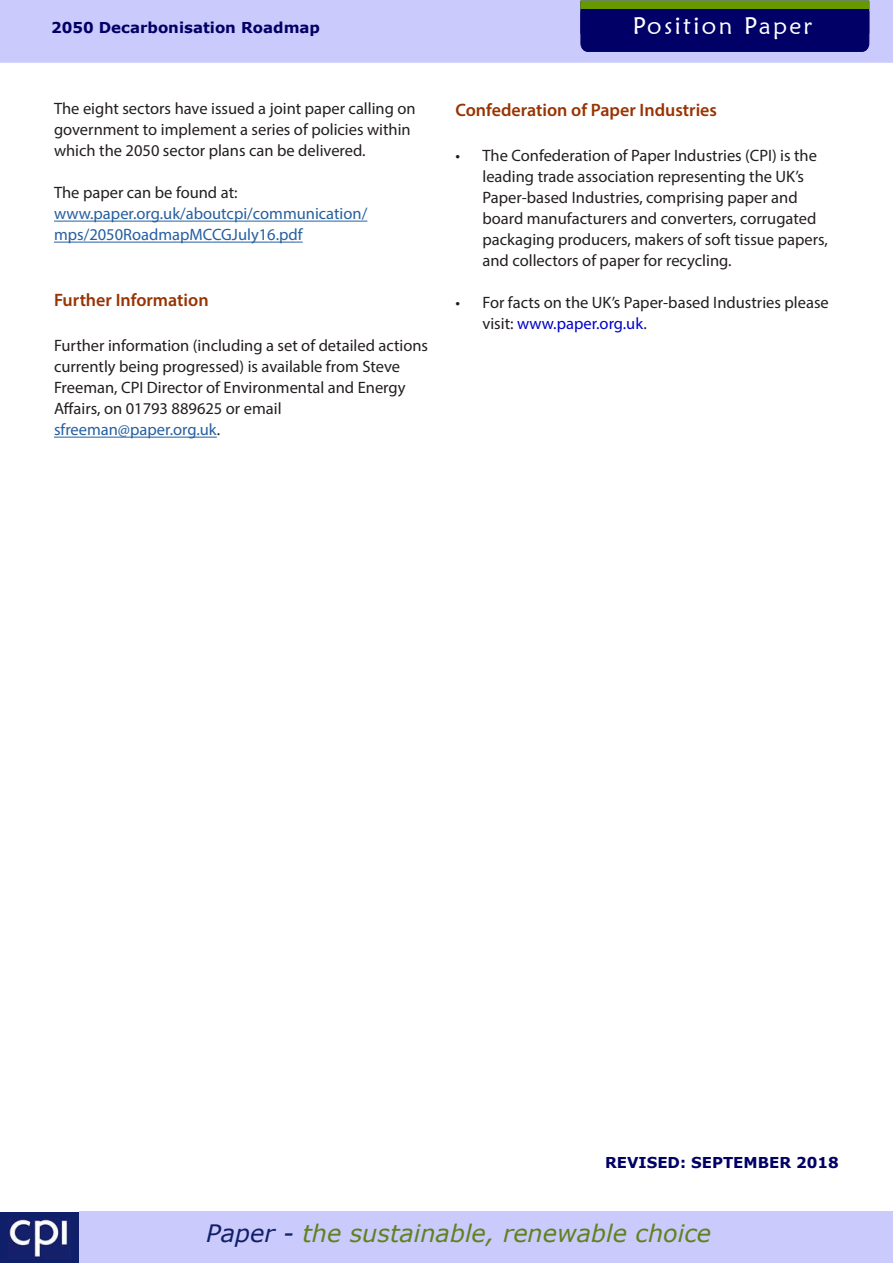
<style>
.page{position:relative;width:893px;height:1263px;background:#fff}
.page>*{position:absolute;margin:0;border:0;box-sizing:border-box;transform-origin:0 0}
.t1{font:italic 24px "Verdana";color:#5f821e}
.t2{font:24px "Maiandra GD";letter-spacing:.1em;color:#fff}
.t3{font:600 18px "Myriad Pro";color:#993303}
.t4{font:16.5px/21px "Myriad Pro";color:#241f1f}
.t5{font:16.5px/21px "Myriad Pro";color:#255fa0}
.t6{font:700 15px "Verdana";color:#006}
.s1{color:#255fa0}
.s2{color:#00c}
.s3{color:#101f6a}
</style>
<div class="page">
<div style="left:0;top:0;width:893px;height:63px;background:#cbcafc"></div>
<div style="left:0;top:1211px;width:81px;height:52px;background:#101f6a"></div>
<img style="left:9px;top:1219px;width:60px;height:40px">
<div style="left:80px;top:1211px;width:813px;height:52px;background:#cbcafc"></div>
<hr style="left:54px;top:221px;width:313px;height:1px;background:#255fa0">
<hr style="left:54px;top:242px;width:249px;height:1px;background:#255fa0">
<hr style="left:54px;top:437px;width:163px;height:1px;background:#255fa0">
<div style="left:580px;top:0;width:290px;height:53px;background:#006"></div>
<div style="left:581px;top:1px;width:288px;height:7px;background:#690"></div>
<div style="left:580px;top:1px;width:289px;height:8px;border:1px solid #690"></div>
<p class="t6" style="left:51px;top:17px;width:271px">2050 Decarbonisation Roadmap</p>
<p class="t4" style="left:54px;top:98px;width:363px">The eight sectors have issued a joint paper calling on government to implement a series of policies within which the 2050 sector plans can be delivered.</p>
<p class="t4" style="left:54px;top:182px;width:185px">The paper can be found at:</p>
<p class="t5" style="left:54px;top:203px;width:315px">www.paper.org.uk/aboutcpi/communication/ mps/2050RoadmapMCCGJuly16.pdf</p>
<p class="t3" style="left:54px;top:289px;width:156px">Further Information</p>
<p class="t4" style="left:54px;top:335px;width:376px">Further information (including a set of detailed actions currently being progressed) is available from Steve Freeman, CPI Director of Environmental and Energy Affairs, on 01793 889625 or email <span class="s1">sfreeman@paper.org.uk</span>.</p>
<h1 class="t2" style="left:633px;top:11px;width:181px">Position Paper</h1>
<p class="t3" style="left:455px;top:98px;width:263px">Confederation of Paper Industries</p>
<p class="t4" style="left:482px;top:144px;width:347px;text-indent:-27px">• The Confederation of Paper Industries (CPI) is the leading trade association representing the UK’s Paper-based Industries, comprising paper and board manufacturers and converters, corrugated packaging producers, makers of soft tissue papers, and collectors of paper for recycling.</p>
<p class="t4" style="left:482px;top:291px;width:348px;text-indent:-27px">• For facts on the UK’s Paper-based Industries please visit: <span class="s2">www.paper.org.uk</span>.</p>
<p class="t6" style="left:605px;top:1152px;width:235px">REVISED: SEPTEMBER 2018</p>
<h1 class="t1" style="left:206px;top:1217px;width:506px"><span class="s3">Paper -</span> the sustainable, renewable choice</h1>
</div>
